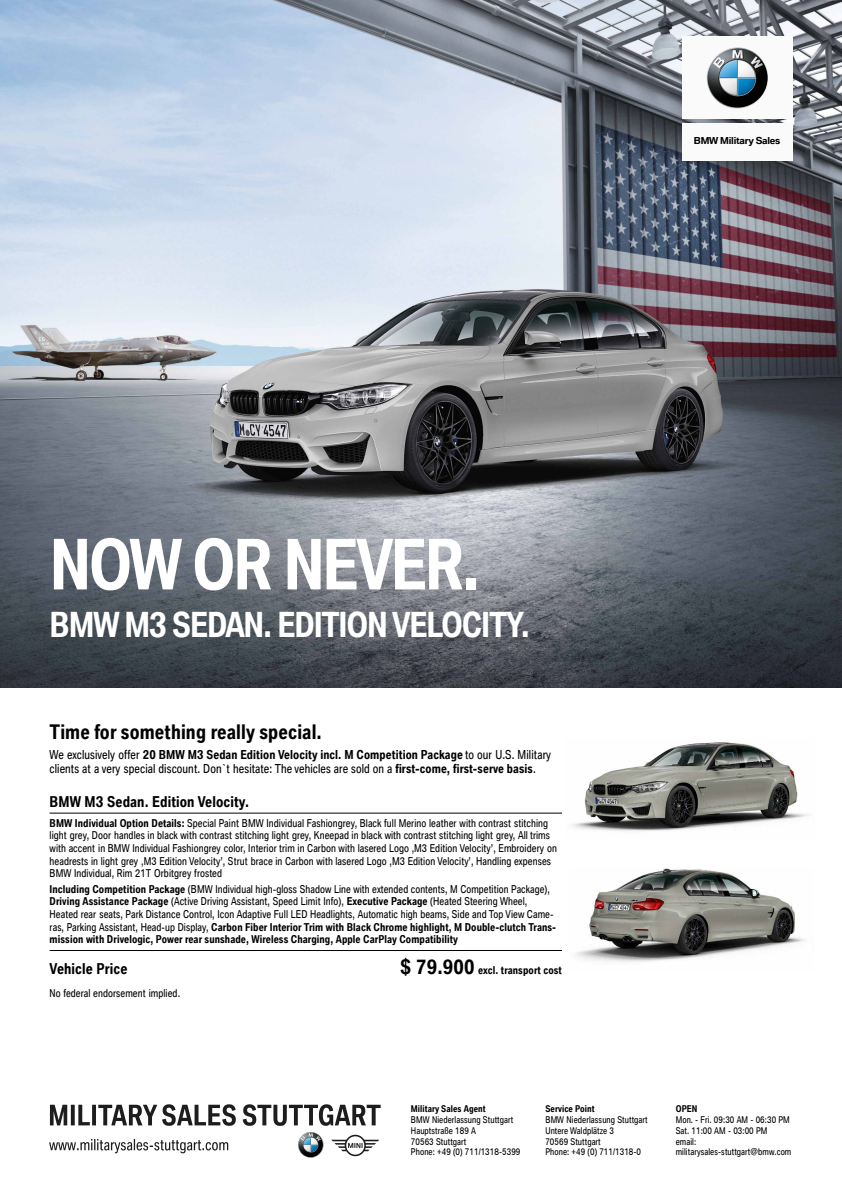
<style>
.page{position:relative;width:842px;height:1191px;background:#fff}
.page>*{position:absolute;margin:0;border:0;box-sizing:border-box;transform-origin:0 0}
.t1{font:700 67.05px "BMW Group Condensed";letter-spacing:-.045em;color:#fff}
.t2{font:700 33.55px "BMW Group Condensed";letter-spacing:-.045em;color:#fff}
.t3{font:700 19.5px "BMW Group Condensed";color:#000}
.t4{font:700 14.5px "BMW Group Condensed";color:#000}
.t5{font:12px/14.4px "BMW Group Condensed";color:#000}
.t6{font:10.5px/12.6px "BMW Group Condensed";color:#000}
.t7{font:700 10.5px "BMW Group Condensed";color:#000}
.t8{font:700 9.35px "BMW Type Global Pro";letter-spacing:-.025em;color:#000}
.t9{font:9px/10.8px "BMW Group Condensed";color:#000}
.t10{font:700 9px "BMW Group Condensed";color:#000}
.s1{font-weight:700}
.s2{font-size:19.5px}
</style>
<div class="page">
<img style="left:0;top:0;width:842px;height:687px">
<img style="left:49px;top:1104px;width:332px;height:54px">
<hr style="left:50px;top:813px;width:512px;height:1px;background:#000">
<hr style="left:50px;top:950px;width:512px;height:1px;background:#000">
<img style="left:572px;top:742px;width:237px;height:89px">
<img style="left:576px;top:868px;width:229px;height:94px">
<img style="left:633px;top:0;width:209px;height:197px">
<div style="left:682px;top:123px;width:111px;height:37px;background:#fafafa"></div>
<div style="left:682px;top:37px;width:111px;height:82px;background:#fafafa"></div>
<img style="left:706px;top:47px;width:62px;height:62px">
<p class="t8" style="left:694px;top:136px;width:88px">BMW Military Sales</p>
<h1 class="t1" style="left:50px;top:520px;width:433px">NOW OR NEVER.</h1>
<h2 class="t2" style="left:50px;top:602px;width:482px">BMW M3 SEDAN. EDITION VELOCITY.</h2>
<h3 class="t3" style="left:50px;top:719px;width:274px">Time for something really special.</h3>
<p class="t5" style="left:50px;top:747px;width:503px">We exclusively offer <span class="s1">20 BMW M3 Sedan Edition Velocity incl. M Competition Package</span> to our U.S. Military clients at a very special discount. Don`t hesitate: The vehicles are sold on a <span class="s1">first-come, first-serve basis</span>.</p>
<h3 class="t4" style="left:50px;top:792px;width:201px">BMW M3 Sedan. Edition Velocity.</h3>
<p class="t6" style="left:50px;top:816px;width:509px"><span class="s1">BMW Individual Option Details:</span> Special Paint BMW Individual Fashiongrey, Black full Merino leather with contrast stitching light grey, Door handles in black with contrast stitching light grey, Kneepad in black with contrast stitching light grey, All trims with accent in BMW Individual Fashiongrey color, Interior trim in Carbon with lasered Logo ‚M3 Edition Velocity’, Embroidery on headrests in light grey ‚M3 Edition Velocity’, Strut brace in Carbon with lasered Logo ‚M3 Edition Velocity’, Handling expenses BMW Individual, Rim 21T Orbitgrey frosted</p>
<p class="t6" style="left:50px;top:882px;width:508px"><span class="s1">Including Competition Package</span> (BMW Individual high-gloss Shadow Line with extended contents, M Competition Package), <span class="s1">Driving Assistance Package</span> (Active Driving Assistant, Speed Limit Info), <span class="s1">Executive Package</span> (Heated Steering Wheel, Heated rear seats, Park Distance Control, Icon Adaptive Full LED Headlights, Automatic high beams, Side and Top View Came&shy;ras, Parking Assistant, Head-up Display, <span class="s1">Carbon Fiber Interior Trim with Black Chrome highlight, M Double-clutch Trans&shy;mission with Drivelogic, Power rear sunshade, Wireless Charging, Apple CarPlay Compatibility</span></p>
<h3 class="t4" style="left:50px;top:958px;width:79px">Vehicle Price</h3>
<p class="t7" style="left:400px;top:963px;width:163px"><span class="s2">$ 79.900</span> excl. transport cost</p>
<p class="t6" style="left:50px;top:986px;width:132px">No federal endorsement implied.</p>
<p class="t10" style="left:411px;top:1102px;width:76px">Military Sales Agent</p>
<p class="t9" style="left:411px;top:1113px;width:111px">BMW Niederlassung Stuttgart<br>Hauptstraße 189 A<br>70563 Stuttgart<br>Phone: +49 (0) 711/1318-5399</p>
<p class="t10" style="left:545px;top:1102px;width:51px">Service Point</p>
<p class="t9" style="left:545px;top:1113px;width:104px">BMW Niederlassung Stuttgart<br>Untere Waldplätze 3<br>70569 Stuttgart<br>Phone: +49 (0) 711/1318-0</p>
<p class="t10" style="left:676px;top:1102px;width:23px">OPEN</p>
<p class="t9" style="left:676px;top:1113px;width:117px">Mon. - Fri. 09:30 AM - 06:30 PM<br>Sat. 11:00 AM - 03:00 PM<br>email: militarysales-stuttgart@bmw.com</p>
</div>
